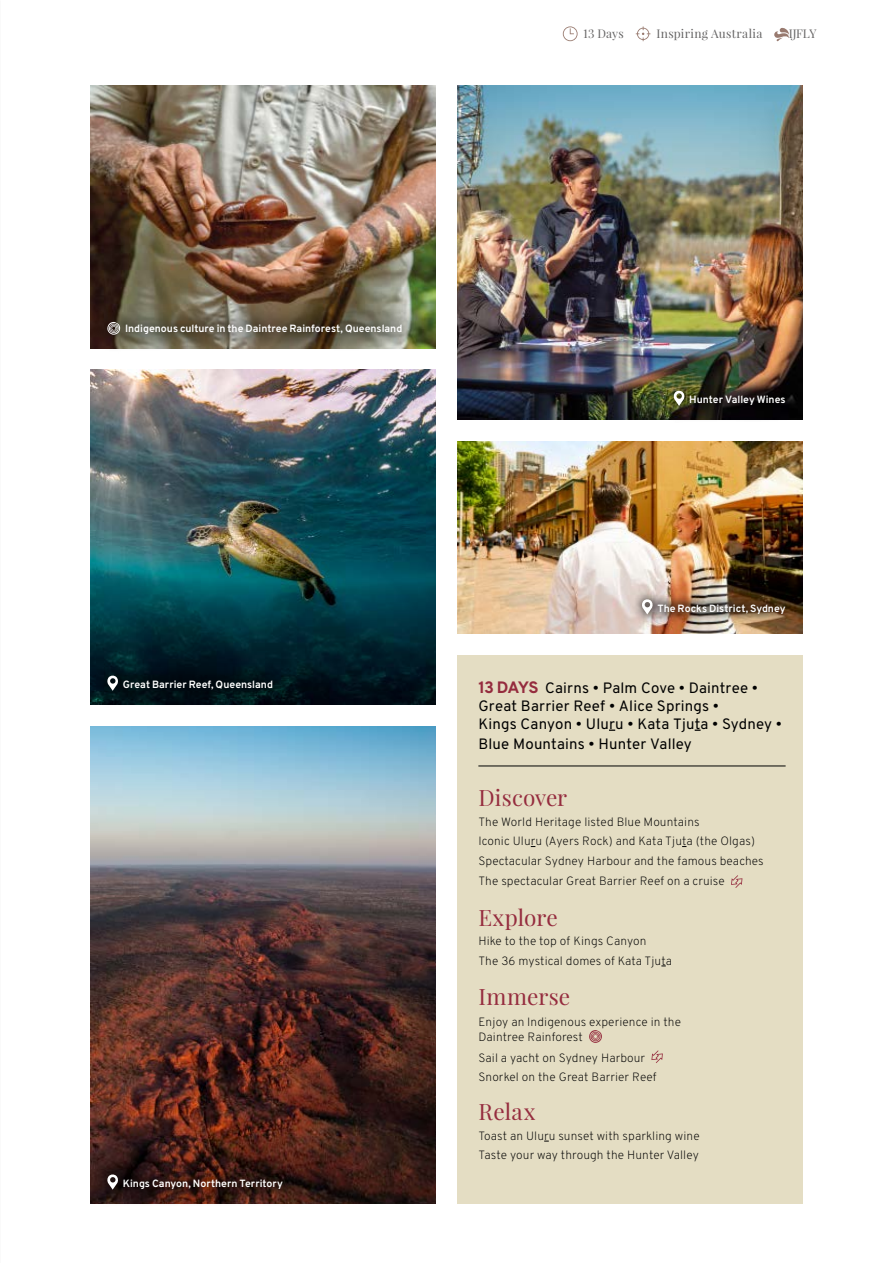
<style>
.page{position:relative;width:893px;height:1263px;background:#fff}
.page>*{position:absolute;margin:0;border:0;box-sizing:border-box;transform-origin:0 0}
.t1{font:22.5px "Playfair Display";letter-spacing:.005em;color:#952c3e}
.t2{font:15px/18px "Overpass";letter-spacing:.015em;color:#000}
.t3{font:200 12px/19.8px "Overpass";letter-spacing:.01em;color:#000}
.t4{font:12px "Playfair Display";letter-spacing:.02em;color:#646363}
.t5{font:700 10.5px "Overpass";color:#fff}
.s1{font-weight:800;font-size:16.5px;color:#952c3e}
</style>
<div class="page">
<img style="left:90px;top:85px;width:346px;height:264px">
<img style="left:457px;top:85px;width:346px;height:335px">
<img style="left:457px;top:441px;width:346px;height:193px">
<img style="left:90px;top:726px;width:346px;height:478px">
<img style="left:90px;top:370px;width:346px;height:335px">
<div style="left:88px;top:656px;width:204px;height:53px;background:#000;opacity:.76"></div>
<svg style="left:107px;top:675px;width:12px;height:16px"></svg>
<div style="left:655px;top:372px;width:149px;height:52px;background:#000;opacity:.76"></div>
<svg style="left:673px;top:390px;width:12px;height:16px"></svg>
<div style="left:631px;top:588px;width:165px;height:37px;background:#000;opacity:.76"></div>
<svg style="left:641px;top:599px;width:12px;height:15px"></svg>
<div style="left:88px;top:1155px;width:213px;height:53px;background:#000;opacity:.76"></div>
<svg style="left:107px;top:1174px;width:12px;height:16px"></svg>
<div style="left:89px;top:303px;width:332px;height:51px;background:#000;opacity:.65"></div>
<svg style="left:107px;top:322px;width:13px;height:13px"></svg>
<div style="left:457px;top:655px;width:346px;height:548px;background:#e4ddc3"></div>
<svg style="left:609px;top:729px;width:6px;height:2px"></svg>
<svg style="left:695px;top:729px;width:6px;height:2px"></svg>
<hr style="left:478px;top:765px;width:308px;height:1px;background:#000">
<svg style="left:731px;top:875px;width:11px;height:13px"></svg>
<svg style="left:589px;top:1030px;width:13px;height:13px"></svg>
<svg style="left:651px;top:1050px;width:12px;height:13px"></svg>
<svg style="left:563px;top:26px;width:15px;height:15px"></svg>
<svg style="left:636px;top:26px;width:14px;height:15px"></svg>
<svg style="left:774px;top:28px;width:15px;height:13px"></svg>
<p class="t4" style="left:583px;top:26px;width:42px">13 Days</p>
<p class="t4" style="left:656px;top:26px;width:107px">Inspiring Australia</p>
<p class="t4" style="left:789px;top:26px;width:29px">IJFLY</p>
<p class="t5" style="left:125px;top:321px;width:279px">Indigenous culture in the Daintree Rainforest, Queensland</p>
<p class="t5" style="left:689px;top:393px;width:98px">Hunter Valley Wines</p>
<p class="t5" style="left:123px;top:678px;width:152px">Great Barrier Reef, Queensland</p>
<p class="t5" style="left:123px;top:1176px;width:162px">Kings Canyon, Northern Territory</p>
<p class="t5" style="left:657px;top:601px;width:130px">The Rocks District, Sydney</p>
<p class="t2" style="left:478px;top:679px;width:305px"><span class="s1">13 DAYS</span> Cairns • Palm Cove • Daintree •<br>Great Barrier Reef • Alice Springs •<br>Kings Canyon • Uluru • Kata Tjuta • Sydney •</p>
<p class="t2" style="left:478px;top:734px;width:215px">Blue Mountains • Hunter Valley</p>
<h1 class="t1" style="left:478px;top:784px;width:90px">Discover</h1>
<p class="t3" style="left:478px;top:812px;width:287px">The World Heritage listed Blue Mountains<br>Iconic Uluru (Ayers Rock) and Kata Tjuta (the Olgas)<br>Spectacular Sydney Harbour and the famous beaches The spectacular Great Barrier Reef on a cruise</p>
<h1 class="t1" style="left:478px;top:903px;width:81px">Explore</h1>
<p class="t3" style="left:478px;top:931px;width:195px">Hike to the top of Kings Canyon<br>The 36 mystical domes of Kata Tjuta</p>
<h1 class="t1" style="left:478px;top:983px;width:93px">Immerse</h1>
<p class="t3" style="left:478px;top:1014px;width:204px;line-height:15.1px">Enjoy an Indigenous experience in the<br>Daintree Rainforest</p>
<p class="t3" style="left:478px;top:1048px;width:180px">Sail a yacht on Sydney Harbour<br>Snorkel on the Great Barrier Reef</p>
<h1 class="t1" style="left:478px;top:1098px;width:58px">Relax</h1>
<p class="t3" style="left:478px;top:1126px;width:223px">Toast an Uluru sunset with sparkling wine<br>Taste your way through the Hunter Valley</p>
</div>
